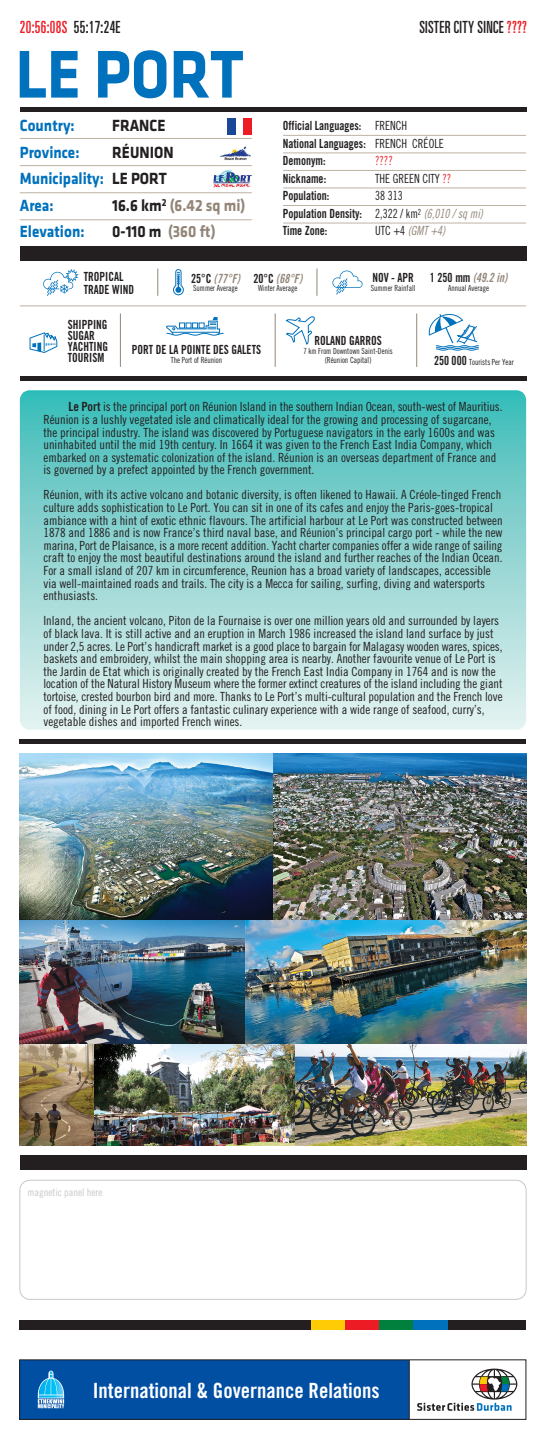
<style>
.page{position:relative;width:546px;height:1439px;background:#fff}
.page>*{position:absolute;margin:0;border:0;box-sizing:border-box;transform-origin:0 0}
.t1{font:700 70px "Klavika";color:#0071bc;scale:.9 1}
.t2{font:21px "Trade Gothic LT Std Bd Cn 20";color:#fff}
.t3{font:700 16.8px/26.4px "Klavika";color:#0071bc;scale:.9 1}
.t4{font:700 16.8px "Klavika";color:#938679;scale:.9 1}
.t5{font:ultra-condensed 16.8px "Univers LT Std";letter-spacing:.02em;color:#231f20;scale:.9 1}
.t6{font:ultra-condensed 16.8px "Univers LT Std";letter-spacing:.02em;color:#ed1c24;scale:.9 1}
.t7{font:700 16.8px "Klavika";color:#231f20;scale:.9 1}
.t8{font:12.6px/12.6px "Trade Gothic LT Std Cn 18";color:#231f20}
.t9{font:12.6px/17.5px "Trade Gothic LT Std Bd Cn 20";color:#231f20;scale:.9 1}
.t10{font:12.6px "Trade Gothic LT Std Bd Cn 20 Obl";color:#938679;scale:.9 1}
.t11{font:12.6px "Trade Gothic LT Std Cn 18";color:#231f20;scale:.9 1}
.t12{font:12.6px "Trade Gothic LT Std Cn 18 Obl";color:#938679;scale:.9 1}
.t13{font:12.6px "Trade Gothic LT Std Cn 18";color:#ed1c24;scale:.9 1}
.t14{font:10.5px "Trade Gothic LT Std Cn 18";color:#c6c8ca}
.t15{font:8.4px/8.8px "Trade Gothic LT Std Cn 18";color:#231f20;text-align:center;scale:.9 1}
.s1{color:#231f20}
.s2{color:#ed1c24}
.s3{font-family:"Trade Gothic LT Std Cn 18"}
.s4{font-family:"Trade Gothic LT Std Cn 18 Obl";color:#938679}
.s5{font-family:"Trade Gothic LT Std Cn 18";color:#231f20}
.s6{font-family:"Trade Gothic LT Std Bd Cn 20";color:#231f20}
.s7{font-family:"Trade Gothic LT Std Bd Cn 20";font-size:12.6px}
.s8{font-family:"Trade Gothic LT Std Bd Cn 20"}
</style>
<div class="page">
<div style="left:20px;top:1360px;width:389px;height:59px;background:#004fa3"></div>
<img style="left:295px;top:1043px;width:231px;height:102px">
<img style="left:94px;top:1043px;width:201px;height:102px">
<img style="left:20px;top:1043px;width:74px;height:102px">
<hr style="left:20px;top:390px;width:506px;height:2px;background:#29bdb9">
<svg style="left:20px;top:392px;width:506px;height:337px;background:#93d6d4"></svg>
<div style="left:311px;top:1319px;width:34px;height:10px;background:#ffcb04"></div>
<div style="left:345px;top:1319px;width:34px;height:10px;background:#ed1c24"></div>
<div style="left:379px;top:1319px;width:35px;height:10px;background:#007f3d"></div>
<div style="left:413px;top:1319px;width:35px;height:10px;background:#0071bc"></div>
<svg style="left:38px;top:1370px;width:27px;height:38px"></svg>
<svg style="left:417px;top:1368px;width:100px;height:42px"></svg>
<hr style="left:409px;top:1360px;width:1px;height:59px;background:#231f20">
<div style="left:448px;top:1319px;width:78px;height:10px;background:#231f20"></div>
<div style="left:20px;top:1319px;width:291px;height:10px;background:#231f20"></div>
<div style="left:20px;top:246px;width:506px;height:15px;background:#231f20"></div>
<div style="left:20px;top:107px;width:506px;height:5px;background:#231f20"></div>
<hr style="left:20px;top:138px;width:232px;height:1px;background:#bdb2a3">
<hr style="left:20px;top:165px;width:232px;height:1px;background:#bdb2a3">
<hr style="left:20px;top:192px;width:232px;height:1px;background:#bdb2a3">
<hr style="left:20px;top:219px;width:232px;height:1px;background:#bdb2a3">
<hr style="left:283px;top:135px;width:243px;height:1px;background:#bdb2a3">
<hr style="left:283px;top:153px;width:243px;height:1px;background:#bdb2a3">
<hr style="left:283px;top:170px;width:243px;height:1px;background:#bdb2a3">
<hr style="left:283px;top:188px;width:243px;height:1px;background:#bdb2a3">
<hr style="left:283px;top:205px;width:243px;height:1px;background:#bdb2a3">
<hr style="left:283px;top:223px;width:243px;height:1px;background:#bdb2a3">
<div style="left:20px;top:376px;width:506px;height:5px;background:#231f20"></div>
<svg style="left:43px;top:269px;width:36px;height:27px"></svg>
<svg style="left:173px;top:269px;width:11px;height:26px"></svg>
<svg style="left:157px;top:268px;width:1px;height:28px"></svg>
<svg style="left:332px;top:270px;width:30px;height:25px"></svg>
<svg style="left:316px;top:268px;width:1px;height:28px"></svg>
<hr style="left:20px;top:306px;width:506px;height:1px;background:#bdb2a3">
<hr style="left:120px;top:313px;width:1px;height:54px;background:#938679">
<hr style="left:275px;top:313px;width:1px;height:54px;background:#938679">
<svg style="left:285px;top:316px;width:30px;height:29px"></svg>
<svg style="left:428px;top:314px;width:51px;height:37px"></svg>
<hr style="left:416px;top:313px;width:1px;height:54px;background:#938679">
<svg style="left:29px;top:332px;width:29px;height:21px"></svg>
<div style="left:20px;top:1180px;width:506px;height:119px;background:#fff;border:1px solid #c6c8ca;border-radius:10px"></div>
<div style="left:20px;top:1155px;width:506px;height:15px;background:#231f20"></div>
<div style="left:19px;top:738px;width:506px;height:5px;background:#231f20"></div>
<img style="left:20px;top:753px;width:253px;height:167px">
<img style="left:273px;top:753px;width:253px;height:167px">
<img style="left:20px;top:920px;width:226px;height:123px">
<img style="left:246px;top:920px;width:280px;height:123px">
<svg style="left:166px;top:317px;width:58px;height:19px"></svg>
<div style="left:227px;top:118px;width:8px;height:17px;background:#1c4696"></div>
<div style="left:243px;top:118px;width:8px;height:17px;background:#ed1c24"></div>
<img style="left:213px;top:170px;width:39px;height:18px">
<img style="left:220px;top:145px;width:31px;height:15px">
<h3 class="t6" style="left:20px;top:20px;width:113px">20:56:08S <span class="s1">55:17:24E</span></h3>
<h1 class="t1" style="left:16px;top:47px;width:255px">LE PORT</h1>
<h3 class="t3" style="left:20px;top:114px;width:62px">Country:</h3>
<h3 class="t7" style="left:112px;top:119px;width:61px">FRANCE</h3>
<h3 class="t3" style="left:20px;top:140px;width:68px">Province:</h3>
<h3 class="t3" style="left:20px;top:140px;width:172px;text-indent:92px"><span class="s1">RÉUNION<br></span>Municipality: <span class="s1">LE PORT<br></span>Area:</h3>
<h3 class="t4" style="left:112px;top:198px;width:149px"><span class="s1">16.6 km</span><sup>2</sup> (6.42 sq mi)</h3>
<h3 class="t3" style="left:20px;top:219px;width:73px">Elevation:</h3>
<h3 class="t4" style="left:112px;top:225px;width:116px"><span class="s1">0-110 m</span> (360 ft)</h3>
<h3 class="t5" style="left:419px;top:20px;width:121px">SISTER CITY SINCE <span class="s2">????</span></h3>
<p class="t9" style="left:283px;top:118px;width:180px">Official Languages: <span class="s3">FRENCH<br></span>National Languages: <span class="s3">FRENCH CRÉOLE<br></span>Demonym:</p>
<p class="t13" style="left:375px;top:156px;width:21px">????</p>
<p class="t9" style="left:283px;top:171px;width:50px">Nickname:</p>
<p class="t11" style="left:375px;top:174px;width:86px">THE GREEN CITY <span class="s2">??</span></p>
<p class="t9" style="left:283px;top:188px;width:53px">Population:</p>
<p class="t11" style="left:375px;top:191px;width:32px">38 313</p>
<p class="t9" style="left:283px;top:206px;width:224px">Population Density: <span class="s3">2,322 / km</span><sup>2</sup> <span class="s4">(6,010 / sq mi)<br></span>Time Zone:</p>
<p class="t12" style="left:375px;top:226px;width:80px"><span class="s5">UTC +4</span> (GMT +4)</p>
<p class="t9" style="left:84px;top:272px;width:57px;line-height:12.6px">TROPICAL<br>TRADE WIND</p>
<p class="t10" style="left:191px;top:274px;width:56px"><span class="s6">25°C</span> (77°F)</p>
<p class="t15" style="left:193px;top:285px;width:51px">Summer Average</p>
<p class="t10" style="left:253px;top:274px;width:56px"><span class="s6">20°C</span> (68°F)</p>
<p class="t15" style="left:258px;top:285px;width:45px">Winter Average</p>
<p class="t9" style="left:372px;top:270px;width:48px">NOV - APR</p>
<p class="t15" style="left:371px;top:285px;width:51px">Summer Rainfall</p>
<p class="t10" style="left:430px;top:273px;width:87px"><span class="s6">1 250 mm</span> (49.2 in)</p>
<p class="t15" style="left:448px;top:285px;width:47px">Annual Average</p>
<p class="t9" style="left:68px;top:320px;width:46px;line-height:10.8px">SHIPPING<br>SUGAR<br>YACHTING<br>TOURISM</p>
<p class="t9" style="left:132px;top:342px;width:145px">PORT DE LA POINTE DES GALETS</p>
<p class="t15" style="left:171px;top:356px;width:58px">The Port of Réunion</p>
<p class="t9" style="left:314px;top:333px;width:76px">ROLAND GARROS</p>
<p class="t15" style="left:303px;top:347px;width:100px">7 km From Downtown Saint-Denis (Réunion Capital)</p>
<p class="t15" style="left:434px;top:358px;width:90px"><span class="s7">250 000</span> Tourists Per Year</p>
<p class="t8" style="left:43px;top:402px;width:460px;text-indent:25px"><span class="s8">Le Port</span> is the principal port on Réunion Island in the southern Indian Ocean, south-west of Mauritius.<br>Réunion is a lushly vegetated isle and climatically ideal for the growing and processing of sugarcane, the principal industry. The island was discovered by Portuguese navigators in the early 1600s and was uninhabited until the mid 19th century. In 1664 it was given to the French East India Company, which embarked on a systematic colonization of the island. Réunion is an overseas department of France and is governed by a prefect appointed by the French government.</p>
<p class="t8" style="left:43px;top:490px;width:460px">Réunion, with its active volcano and botanic diversity, is often likened to Hawaii. A Créole-tinged French culture adds sophistication to Le Port. You can sit in one of its cafes and enjoy the Paris-goes-tropical ambiance with a hint of exotic ethnic flavours. The artificial harbour at Le Port was constructed between 1878 and 1886 and is now France’s third naval base, and Réunion’s principal cargo port - while the new marina, Port de Plaisance, is a more recent addition. Yacht charter companies offer a wide range of sailing craft to enjoy the most beautiful destinations around the island and further reaches of the Indian Ocean.<br>For a small island of 207 km in circumference, Reunion has a broad variety of landscapes, accessible via well-maintained roads and trails. The city is a Mecca for sailing, surfing, diving and watersports enthusiasts.</p>
<p class="t8" style="left:43px;top:616px;width:460px">Inland, the ancient volcano, Piton de la Fournaise is over one million years old and surrounded by layers of black lava. It is still active and an eruption in March 1986 increased the island land surface by just under 2,5 acres. Le Port’s handicraft market is a good place to bargain for Malagasy wooden wares, spices, baskets and embroidery, whilst the main shopping area is nearby. Another favourite venue of Le Port is the Jardin de Etat which is originally created by the French East India Company in 1764 and is now the location of the Natural History Museum where the former extinct creatures of the island including the giant tortoise, crested bourbon bird and more. Thanks to Le Port’s multi-cultural population and the French love of food, dining in Le Port offers a fantastic culinary experience with a wide range of seafood, curry’s, vegetable dishes and imported French wines.</p>
<p class="t14" style="left:27px;top:1188px;width:77px">magnetic panel here</p>
<h2 class="t2" style="left:93px;top:1383px;width:288px">International &amp; Governance Relations</h2>
</div>
